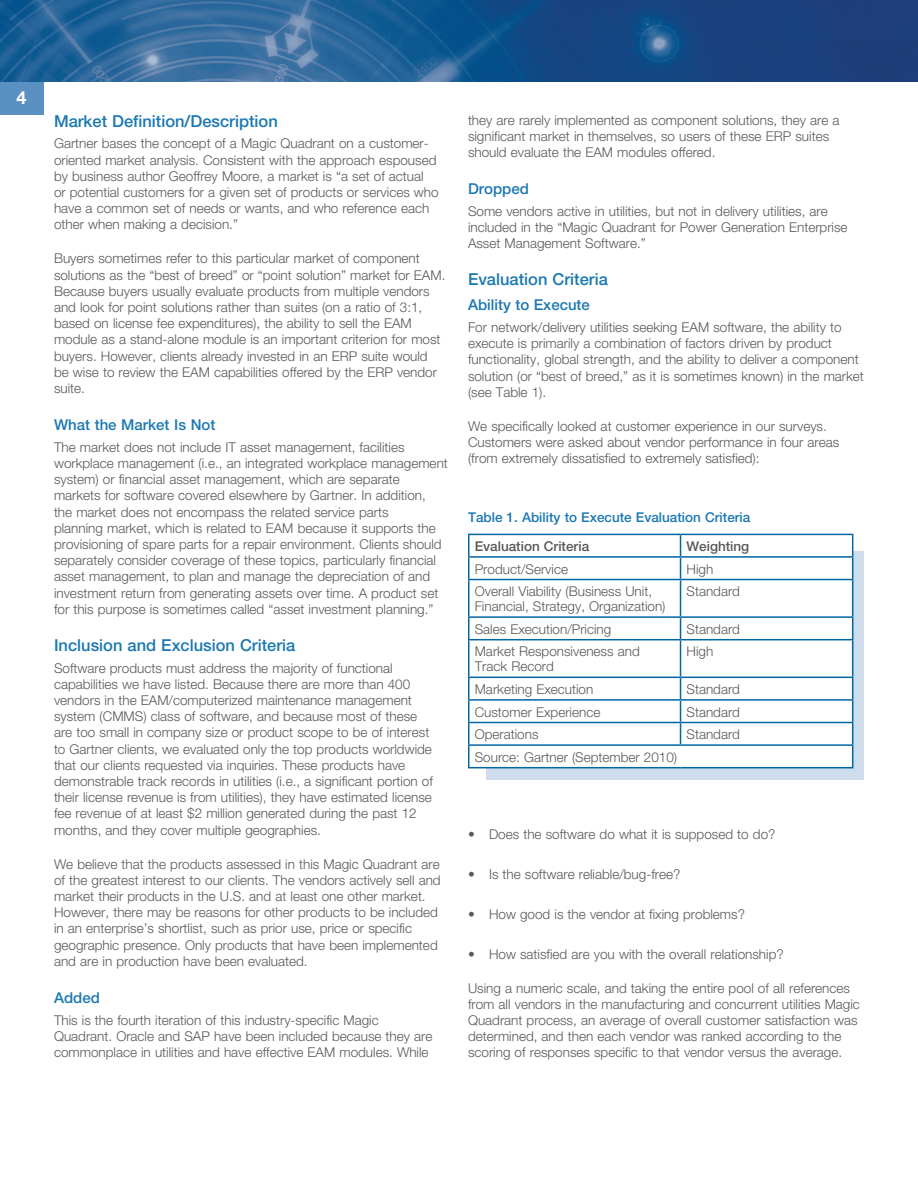
<style>
.page{position:relative;width:918px;height:1188px;background:#fff}
.page>*{position:absolute;margin:0;border:0;box-sizing:border-box;transform-origin:0 0}
.t1{font:700 18px "Helvetica Neue LT";color:#fff}
.subhead_large{font:500 16.5px "Helvetica Neue LT";color:#1b78b2}
.subhead{font:500 15px "Helvetica Neue LT";color:#1b78b2}
.body{font:300 13.5px/16.2px "Helvetica Neue LT";color:#57585a}
.note{font:300 13.5px/15px "Helvetica Neue LT";color:#57585a}
.bullet{font:300 13.5px "Helvetica Neue LT";color:#57585a}
.figure_and_note_titl{font:500 13.5px "Helvetica Neue LT";color:#1b78b2}
.note-2{font:500 13.5px "Helvetica Neue LT";color:#57585a}
</style>
<div class="page">
<div style="left:0;top:79px;width:44px;height:36px;background:#5a90c2"></div>
<img style="left:0;top:0;width:918px;height:81px">
<div style="left:486px;top:552px;width:378px;height:228px;background:#cfdced"></div>
<div style="left:470px;top:535px;width:382px;height:232px;background:#fff"></div>
<hr style="left:468px;top:534px;width:213px;height:1px;background:#0065a4">
<hr style="left:468px;top:535px;width:2px;height:21px;background:#0065a4">
<hr style="left:681px;top:534px;width:172px;height:1px;background:#0065a4">
<hr style="left:468px;top:556px;width:213px;height:2px;background:#0065a4">
<hr style="left:468px;top:558px;width:2px;height:21px;background:#0065a4">
<hr style="left:681px;top:556px;width:172px;height:2px;background:#0065a4">
<svg style="left:680px;top:535px;width:1px;height:44px"></svg>
<svg style="left:852px;top:535px;width:1px;height:44px"></svg>
<hr style="left:468px;top:579px;width:213px;height:1px;background:#0065a4">
<hr style="left:468px;top:580px;width:2px;height:36px;background:#0065a4">
<hr style="left:681px;top:579px;width:172px;height:1px;background:#0065a4">
<hr style="left:680px;top:580px;width:1px;height:36px;background:#0065a4">
<hr style="left:852px;top:580px;width:1px;height:36px;background:#0065a4">
<hr style="left:468px;top:616px;width:213px;height:2px;background:#0065a4">
<hr style="left:468px;top:618px;width:2px;height:21px;background:#0065a4">
<hr style="left:681px;top:616px;width:172px;height:2px;background:#0065a4">
<svg style="left:680px;top:618px;width:1px;height:21px"></svg>
<svg style="left:852px;top:618px;width:1px;height:21px"></svg>
<hr style="left:468px;top:639px;width:213px;height:1px;background:#0065a4">
<hr style="left:468px;top:640px;width:2px;height:37px;background:#0065a4">
<hr style="left:681px;top:639px;width:172px;height:1px;background:#0065a4">
<hr style="left:680px;top:640px;width:1px;height:37px;background:#0065a4">
<hr style="left:852px;top:640px;width:1px;height:37px;background:#0065a4">
<hr style="left:468px;top:677px;width:213px;height:1px;background:#0065a4">
<hr style="left:468px;top:678px;width:2px;height:21px;background:#0065a4">
<hr style="left:681px;top:677px;width:172px;height:1px;background:#0065a4">
<hr style="left:468px;top:699px;width:213px;height:2px;background:#0065a4">
<hr style="left:468px;top:701px;width:2px;height:21px;background:#0065a4">
<hr style="left:681px;top:699px;width:172px;height:2px;background:#0065a4">
<hr style="left:468px;top:722px;width:213px;height:1px;background:#0065a4">
<hr style="left:468px;top:723px;width:2px;height:21px;background:#0065a4">
<hr style="left:681px;top:722px;width:172px;height:1px;background:#0065a4">
<svg style="left:680px;top:678px;width:1px;height:66px"></svg>
<hr style="left:468px;top:744px;width:213px;height:2px;background:#0065a4">
<hr style="left:468px;top:746px;width:2px;height:21px;background:#0065a4">
<hr style="left:681px;top:744px;width:172px;height:2px;background:#0065a4">
<svg style="left:852px;top:678px;width:1px;height:89px"></svg>
<hr style="left:468px;top:767px;width:213px;height:1px;background:#0065a4">
<hr style="left:681px;top:767px;width:172px;height:1px;background:#0065a4">
<h1 class="t1" style="left:17px;top:87px;width:12px">4</h1>
<p class="subhead_large" style="left:54px;top:111px;width:225px">Market Definition/Description</p>
<p class="body" style="left:54px;top:135px;width:386px">Gartner bases the concept of a Magic Quadrant on a customer&shy;oriented market analysis. Consistent with the approach espoused by business author Geoffrey Moore, a market is “a set of actual or potential customers for a given set of products or services who have a common set of needs or wants, and who reference each other when making a decision.”</p>
<p class="body" style="left:54px;top:250px;width:393px">Buyers sometimes refer to this particular market of component solutions as the “best of breed” or “point solution” market for EAM.<br>Because buyers usually evaluate products from multiple vendors and look for point solutions rather than suites (on a ratio of 3:1, based on license fee expenditures), the ability to sell the EAM module as a stand-alone module is an important criterion for most buyers. However, clients already invested in an ERP suite would be wise to review the EAM capabilities offered by the ERP vendor suite.</p>
<p class="subhead" style="left:54px;top:416px;width:163px">What the Market Is Not</p>
<p class="body" style="left:54px;top:439px;width:395px">The market does not include IT asset management, facilities workplace management (i.e., an integrated workplace management system) or financial asset management, which are separate markets for software covered elsewhere by Gartner. In addition,<br>the market does not encompass the related service parts<br>planning market, which is related to EAM because it supports the provisioning of spare parts for a repair environment. Clients should separately consider coverage of these topics, particularly financial asset management, to plan and manage the depreciation of and investment return from generating assets over time. A product set for this purpose is sometimes called “asset investment planning.”</p>
<p class="subhead_large" style="left:54px;top:635px;width:243px">Inclusion and Exclusion Criteria</p>
<p class="body" style="left:54px;top:659px;width:380px">Software products must address the majority of functional capabilities we have listed. Because there are more than 400 vendors in the EAM/computerized maintenance management system (CMMS) class of software, and because most of these are too small in company size or product scope to be of interest to Gartner clients, we evaluated only the top products worldwide that our clients requested via inquiries. These products have demonstrable track records in utilities (i.e., a significant portion of their license revenue is from utilities), they have estimated license fee revenue of at least $2 million generated during the past 12 months, and they cover multiple geographies.</p>
<p class="body" style="left:54px;top:855px;width:388px">We believe that the products assessed in this Magic Quadrant are of the greatest interest to our clients. The vendors actively sell and market their products in the U.S. and at least one other market.<br>However, there may be reasons for other products to be included in an enterprise’s shortlist, such as prior use, price or specific geographic presence. Only products that have been implemented and are in production have been evaluated.</p>
<p class="subhead" style="left:54px;top:989px;width:47px">Added</p>
<p class="body" style="left:54px;top:1011px;width:380px">This is the fourth iteration of this industry-specific Magic<br>Quadrant. Oracle and SAP have been included because they are commonplace in utilities and have effective EAM modules. While</p>
<p class="body" style="left:468px;top:111px;width:373px">they are rarely implemented as component solutions, they are a significant market in themselves, so users of these ERP suites should evaluate the EAM modules offered.</p>
<p class="subhead" style="left:468px;top:180px;width:62px">Dropped</p>
<p class="body" style="left:468px;top:203px;width:381px">Some vendors active in utilities, but not in delivery utilities, are included in the “Magic Quadrant for Power Generation Enterprise<br>Asset Management Software.”</p>
<p class="subhead_large" style="left:468px;top:270px;width:141px">Evaluation Criteria</p>
<p class="subhead" style="left:468px;top:296px;width:123px">Ability to Execute</p>
<p class="body" style="left:468px;top:319px;width:397px">For network/delivery utilities seeking EAM software, the ability to execute is primarily a combination of factors driven by product functionality, global strength, and the ability to deliver a component solution (or “best of breed,” as it is sometimes known) in the market (see Table 1).</p>
<p class="body" style="left:468px;top:417px;width:373px">We specifically looked at customer experience in our surveys.<br>Customers were asked about vendor performance in four areas (from extremely dissatisfied to extremely satisfied):</p>
<p class="figure_and_note_titl" style="left:468px;top:509px;width:284px">Table 1. Ability to Execute Evaluation Criteria</p>
<p class="note-2" style="left:475px;top:538px;width:116px">Evaluation Criteria</p>
<p class="note-2" style="left:687px;top:538px;width:64px">Weighting</p>
<p class="note" style="left:475px;top:561px;width:95px">Product/Service</p>
<p class="note" style="left:687px;top:561px;width:28px">High</p>
<p class="note" style="left:475px;top:584px;width:192px">Overall Viability (Business Unit,<br>Financial, Strategy, Organization)</p>
<p class="note" style="left:687px;top:584px;width:55px">Standard</p>
<p class="note" style="left:475px;top:621px;width:138px">Sales Execution/Pricing</p>
<p class="note" style="left:687px;top:621px;width:55px">Standard</p>
<p class="note" style="left:475px;top:644px;width:167px">Market Responsiveness and<br>Track Record</p>
<p class="note" style="left:687px;top:644px;width:28px">High</p>
<p class="note" style="left:475px;top:681px;width:120px">Marketing Execution</p>
<p class="note" style="left:687px;top:681px;width:55px">Standard</p>
<p class="note" style="left:475px;top:704px;width:127px">Customer Experience</p>
<p class="note" style="left:687px;top:704px;width:55px">Standard</p>
<p class="note" style="left:475px;top:727px;width:65px">Operations</p>
<p class="note" style="left:687px;top:727px;width:55px">Standard</p>
<p class="note" style="left:475px;top:749px;width:204px">Source: Gartner (September 2010)</p>
<p class="bullet" style="left:468px;top:826px;width:309px">• Does the software do what it is supposed to do?</p>
<p class="bullet" style="left:468px;top:866px;width:214px">• Is the software reliable/bug-free?</p>
<p class="bullet" style="left:468px;top:906px;width:278px">• How good is the vendor at fixing problems?</p>
<p class="bullet" style="left:468px;top:946px;width:317px">• How satisfied are you with the overall relationship?</p>
<p class="body" style="left:468px;top:979px;width:393px">Using a numeric scale, and taking the entire pool of all references from all vendors in the manufacturing and concurrent utilities Magic Quadrant process, an average of overall customer satisfaction was determined, and then each vendor was ranked according to the scoring of responses specific to that vendor versus the average.</p>
</div>
